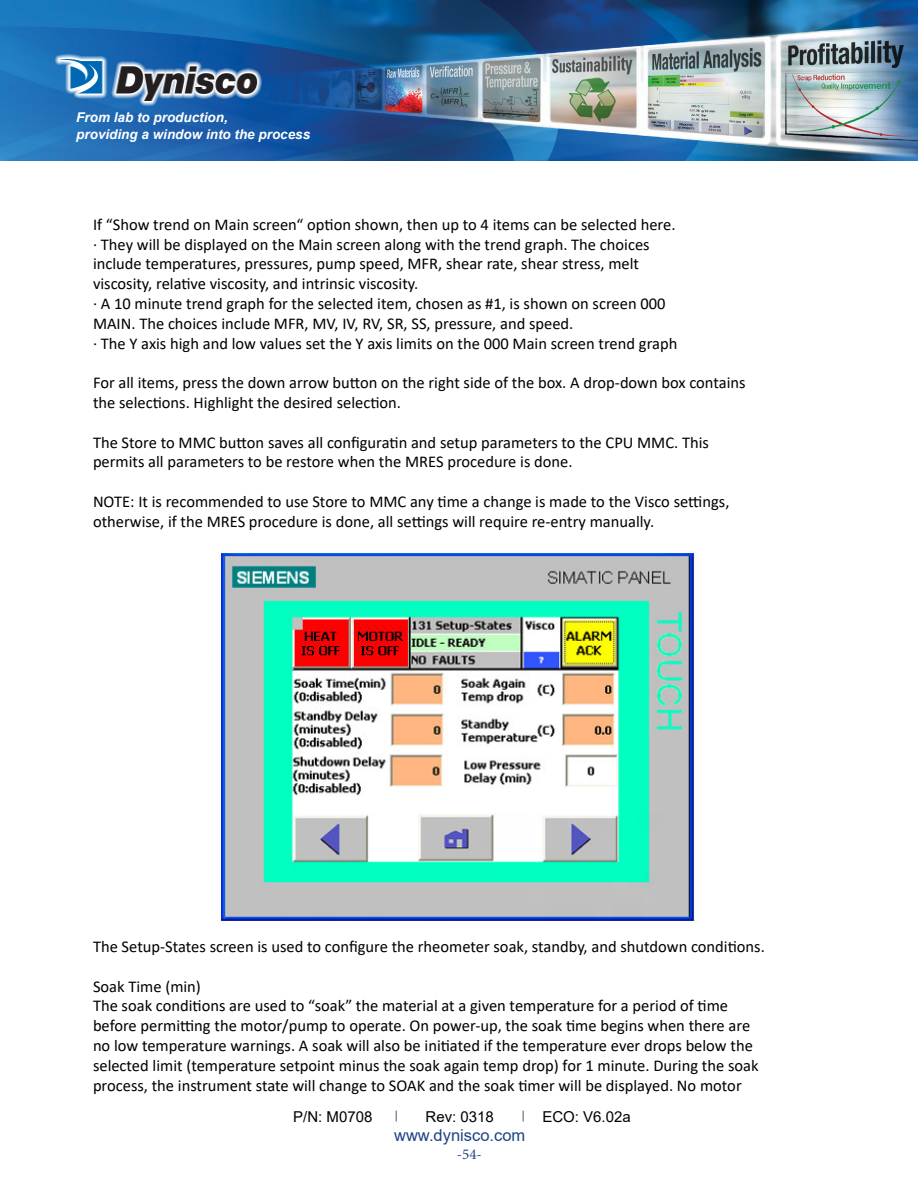
<style>
.page{position:relative;width:918px;height:1188px;background:#fff}
.page>*{position:absolute;margin:0;border:0;box-sizing:border-box;transform-origin:0 0}
.t1{font:16.5px/19.8px "Calibri";color:#000}
.t2{font:16.5px "Arial";color:#1e4384}
.t3{font:15px "Arial";color:#000}
.t4{font:15px "Minion Pro";color:#1e4384}
.t5{font:italic 700 13.5px/17.1px "Arial";color:#fff}
</style>
<div class="page">
<svg style="left:522px;top:1111px;width:2px;height:11px"></svg>
<img style="left:0;top:0;width:918px;height:161px">
<img style="left:220px;top:552px;width:478px;height:373px">
<p class="t5" style="left:76px;top:109px;width:236px">From lab to production,<br>providing a window into the process</p>
<p class="t1" style="left:93px;top:214px;width:586px">If “Show trend on Main screen“ option shown, then up to 4 items can be selected here. · They will be displayed on the Main screen along with the trend graph. The choices include temperatures, pressures, pump speed, MFR, shear rate, shear stress, melt viscosity, relative viscosity, and intrinsic viscosity.<br>· A 10 minute trend graph for the selected item, chosen as #1, is shown on screen 000<br>MAIN. The choices include MFR, MV, IV, RV, SR, SS, pressure, and speed.<br>· The Y axis high and low values set the Y axis limits on the 000 Main screen trend graph</p>
<p class="t1" style="left:93px;top:372px;width:654px">For all items, press the down arrow button on the right side of the box. A drop-down box contains the selections. Highlight the desired selection.</p>
<p class="t1" style="left:93px;top:432px;width:618px">The Store to MMC button saves all configuratin and setup parameters to the CPU MMC. This permits all parameters to be restore when the MRES procedure is done.</p>
<p class="t1" style="left:93px;top:491px;width:638px">NOTE: It is recommended to use Store to MMC any time a change is made to the Visco settings, otherwise, if the MRES procedure is done, all settings will require re-entry manually.</p>
<p class="t1" style="left:93px;top:936px;width:673px">The Setup-States screen is used to configure the rheometer soak, standby, and shutdown conditions.</p>
<p class="t1" style="left:93px;top:976px;width:667px">Soak Time (min)<br>The soak conditions are used to “soak” the material at a given temperature for a period of time before permitting the motor/pump to operate. On power-up, the soak time begins when there are no low temperature warnings. A soak will also be initiated if the temperature ever drops below the selected limit (temperature setpoint minus the soak again temp drop) for 1 minute. During the soak process, the instrument state will change to SOAK and the soak timer will be displayed. No motor</p>
<p class="t3" style="left:293px;top:1106px;width:81px">P/N: M0708</p>
<p class="t3" style="left:426px;top:1106px;width:70px">Rev: 0318</p>
<p class="t3" style="left:542px;top:1106px;width:90px">ECO: V6.02a</p>
<p class="t2" style="left:394px;top:1124px;width:133px">www.dynisco.com</p>
<p class="t4" style="left:457px;top:1145px;width:27px">-54-</p>
</div>
